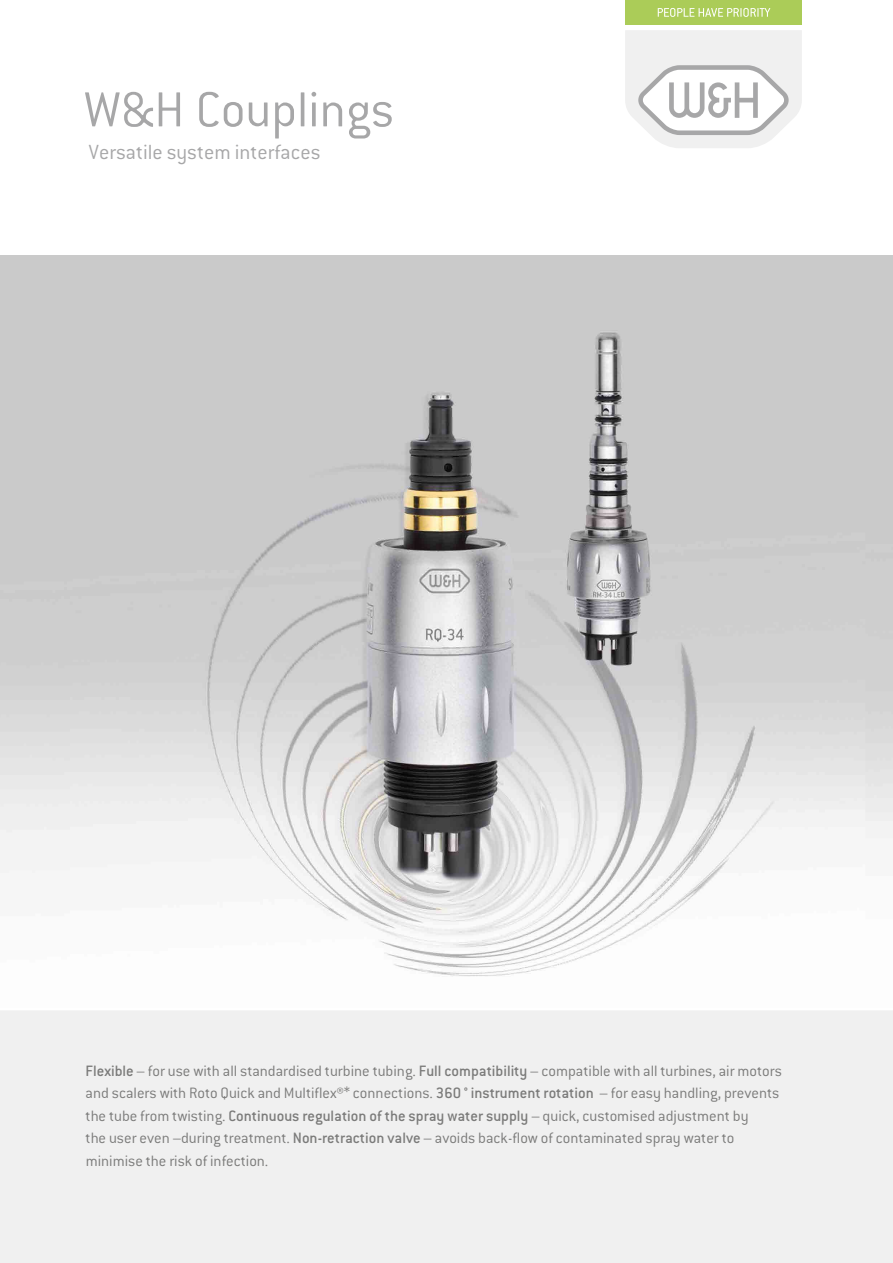
<style>
.page{position:relative;width:893px;height:1263px;background:#fff}
.page>*{position:absolute;margin:0;border:0;box-sizing:border-box;transform-origin:0 0}
.t1{font:300 54px "Conduit ITC";color:#a7a7a8}
.t2{font:300 22.5px "Conduit ITC";color:#a7a7a8}
.t3{font:300 16.5px/22.5px "Conduit ITC";color:#7b7b7a}
.s1{font-weight:500}
</style>
<div class="page">
<div style="left:0;top:1008px;width:893px;height:255px;background:#f0f0f0"></div>
<hr style="left:0;top:1006px;width:893px;height:4px;background:#fff">
<svg style="left:625px;top:30px;width:177px;height:118px"></svg>
<div style="left:625px;top:0;width:177px;height:26px;background:#abcc58"></div>
<svg style="left:658px;top:8px;width:112px;height:9px"></svg>
<img style="left:0;top:255px;width:893px;height:722px">
<h1 class="t1" style="left:84px;top:80px;width:312px">W&amp;H Couplings</h1>
<h2 class="t2" style="left:89px;top:140px;width:233px">Versatile system interfaces</h2>
<p class="t3" style="left:86px;top:1059px;width:698px"><span class="s1">Flexible</span> – for use with all standardised turbine tubing. <span class="s1">Full compatibility</span> – compatible with all turbines, air motors and scalers with Roto Quick and Multiflex®* connections. <span class="s1">360 ° instrument rotation</span> – for easy handling, prevents the tube from twisting. <span class="s1">Continuous regulation of the spray water supply</span> – quick, customised adjustment by<br>the user even –during treatment. <span class="s1">Non-retraction valve</span> – avoids back-flow of contaminated spray water to minimise the risk of infection.</p>
</div>
